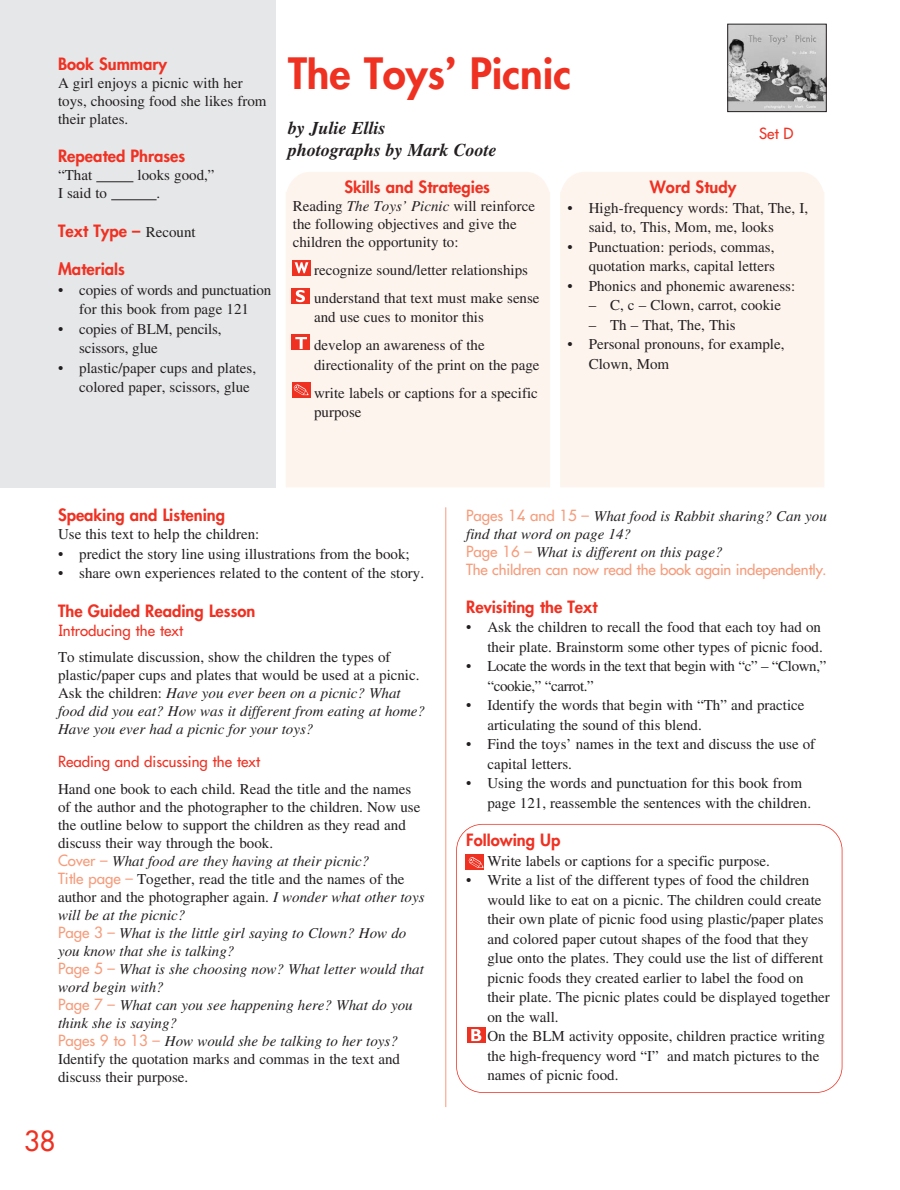
<style>
.page{position:relative;width:900px;height:1190px;background:#fff}
.page>*{position:absolute;margin:0;border:0;box-sizing:border-box;transform-origin:0 0}
.t1{font:700 42px "Emergent Futura NZ";color:#ef3122}
.t2{font:27px "Emergent Futura NZ";color:#ef3122}
.t3{font:italic 700 18px/22.5px "Times NZ";color:#231f20}
.t4{font:700 16.5px "Emergent Futura NZ";color:#ef3122}
.t5{font:15px/18px "Times NZ";color:#231f20}
.t6{font:italic 15px/18px "Times NZ";color:#231f20}
.t7{font:15px/19.5px "Times NZ";letter-spacing:-.025em;color:#231f20}
.t8{font:15px "Emergent Futura NZ";color:#ef3122}
.t9{font:15px "Emergent Futura NZ";letter-spacing:-.01em;color:#f69c7b}
.s1{font-family:"Times NZ";font-weight:400;font-size:15px;color:#231f20}
.s2{font-style:italic}
.s3{font-family:"Emergent Futura NZ";color:#f69c7b}
.s4{font-family:"Emergent Futura NZ";font-style:normal;color:#f69c7b}
</style>
<div class="page">
<div style="left:0;top:0;width:276px;height:487px;background:#e6e7e9"></div>
<div style="left:286px;top:172px;width:264px;height:315px;background:#fdf4ee"></div>
<div style="left:560px;top:172px;width:264px;height:315px;background:#fdf4ee"></div>
<img style="left:729px;top:26px;width:96px;height:84px">
<div style="left:727px;top:24px;width:100px;height:88px;border:1px solid #231f20"></div>
<hr style="left:445px;top:507px;width:1px;height:600px;background:#f69c7b">
<hr style="left:96px;top:181px;width:37px;height:1px;background:#231f20">
<hr style="left:111px;top:199px;width:46px;height:1px;background:#231f20">
<div style="left:466px;top:854px;width:18px;height:16px;background:#ef3122"></div>
<svg style="left:469px;top:857px;width:14px;height:10px"></svg>
<div style="left:292px;top:260px;width:19px;height:15px;background:#ef3122"></div>
<svg style="left:295px;top:262px;width:13px;height:11px"></svg>
<div style="left:292px;top:288px;width:18px;height:16px;background:#ef3122"></div>
<div style="left:292px;top:335px;width:18px;height:15px;background:#ef3122"></div>
<div style="left:292px;top:382px;width:18px;height:16px;background:#ef3122"></div>
<svg style="left:294px;top:384px;width:15px;height:11px"></svg>
<svg style="left:296px;top:290px;width:9px;height:12px"></svg>
<svg style="left:295px;top:337px;width:12px;height:12px"></svg>
<div style="left:467px;top:1027px;width:18px;height:15px;background:#ef3122"></div>
<svg style="left:471px;top:1029px;width:10px;height:12px"></svg>
<div style="left:456px;top:824px;width:386px;height:268px;border:2px solid #ef3122;border-radius:26px"></div>
<p class="t4" style="left:58px;top:57px;width:111px">Book Summary</p>
<p class="t5" style="left:58px;top:75px;width:210px">A girl enjoys a picnic with her toys, choosing food she likes from their plates.</p>
<p class="t4" style="left:58px;top:150px;width:129px">Repeated Phrases</p>
<p class="t5" style="left:58px;top:168px;width:36px">“That</p>
<p class="t5" style="left:138px;top:168px;width:79px">looks good,”</p>
<p class="t5" style="left:58px;top:186px;width:51px">I said to</p>
<p class="t5" style="left:157px;top:186px;width:5px">.</p>
<p class="t4" style="left:58px;top:224px;width:139px">Text Type – <span class="s1">Recount</span></p>
<p class="t4" style="left:58px;top:262px;width:68px">Materials</p>
<p class="t5" style="left:58px;top:281px;width:215px;line-height:19.5px;text-align:center">• copies of words and punctuation for this book from page 121</p>
<p class="t5" style="left:79px;top:320px;width:144px;line-height:19.5px;text-indent:-21px">• copies of BLM, pencils, scissors, glue</p>
<p class="t5" style="left:79px;top:359px;width:178px;line-height:19.5px;text-indent:-21px">• plastic/paper cups and plates, colored paper, scissors, glue</p>
<h1 class="t1" style="left:288px;top:57px;width:285px">The Toys’ Picnic</h1>
<p class="t3" style="left:288px;top:118px;width:210px">by Julie Ellis<br>photographs by Mark Coote</p>
<p class="t8" style="left:759px;top:128px;width:36px">Set D</p>
<p class="t4" style="left:344px;top:180px;width:147px">Skills and Strategies</p>
<p class="t5" style="left:293px;top:198px;width:244px">Reading <span class="s2">The Toys’ Picnic</span> will reinforce the following objectives and give the children the opportunity to:</p>
<p class="t5" style="left:314px;top:257px;width:227px;line-height:28px">recognize sound/letter relationships understand that text must make sense</p>
<p class="t5" style="left:314px;top:305px;width:172px;line-height:28px">and use cues to monitor this develop an awareness of the</p>
<p class="t5" style="left:314px;top:352px;width:227px;line-height:28px">directionality of the print on the page write labels or captions for a specific</p>
<p class="t5" style="left:314px;top:405px;width:49px">purpose</p>
<p class="t4" style="left:650px;top:181px;width:88px">Word Study</p>
<p class="t5" style="left:589px;top:199px;width:221px;line-height:19.5px;text-indent:-21px">• High-frequency words: That, The, I, said, to, This, Mom, me, looks</p>
<p class="t5" style="left:568px;top:238px;width:209px;line-height:19.5px;text-align:right">• Punctuation: periods, commas, quotation marks, capital letters</p>
<p class="t5" style="left:568px;top:278px;width:229px">• Phonics and phonemic awareness:</p>
<p class="t5" style="left:589px;top:297px;width:194px">– C, c – Clown, carrot, cookie</p>
<p class="t5" style="left:589px;top:317px;width:148px">– Th – That, The, This</p>
<p class="t5" style="left:589px;top:336px;width:197px;line-height:19.5px;text-indent:-21px">• Personal pronouns, for example,<br>Clown, Mom</p>
<p class="t4" style="left:58px;top:509px;width:169px">Speaking and Listening</p>
<p class="t5" style="left:58px;top:527px;width:203px">Use this text to help the children:</p>
<p class="t5" style="left:58px;top:546px;width:353px">• predict the story line using illustrations from the book;</p>
<p class="t5" style="left:58px;top:566px;width:368px">• share own experiences related to the content of the story.</p>
<p class="t4" style="left:58px;top:604px;width:199px">The Guided Reading Lesson</p>
<p class="t8" style="left:58px;top:624px;width:126px">Introducing the text</p>
<p class="t5" style="left:58px;top:649px;width:368px">To stimulate discussion, show the children the types of plastic/paper cups and plates that would be used at a picnic.<br>Ask the children: <span class="s2">Have you ever been on a picnic? What food did you eat? How was it different from eating at home?<br>Have you ever had a picnic for your toys?</span></p>
<p class="t8" style="left:58px;top:755px;width:204px">Reading and discussing the text</p>
<p class="t5" style="left:58px;top:781px;width:368px">Hand one book to each child. Read the title and the names of the author and the photographer to the children. Now use the outline below to support the children as they read and discuss their way through the book.<br><span class="s3">Cover –</span> <span class="s2">What food are they having at their picnic?<br></span><span class="s3">Title page –</span> Together, read the title and the names of the author and the photographer again. <span class="s2">I wonder what other toys will be at the picnic?<br></span><span class="s3">Page 3 –</span> <span class="s2">What is the little girl saying to Clown? How do you know that she is talking?<br></span><span class="s3">Page 5 –</span> <span class="s2">What is she choosing now? What letter would that word begin with?<br></span><span class="s3">Page 7 –</span> <span class="s2">What can you see happening here? What do you think she is saying?<br></span><span class="s3">Pages 9 to 13 –</span> <span class="s2">How would she be talking to her toys?<br></span>Identify the quotation marks and commas in the text and discuss their purpose.</p>
<h2 class="t2" style="left:24px;top:1130px;width:33px">38</h2>
<p class="t6" style="left:466px;top:508px;width:362px"><span class="s4">Pages 14 and 15 –</span> What food is Rabbit sharing? Can you find that word on page 14?<br><span class="s4">Page 16 –</span> What is different on this page?</p>
<p class="t9" style="left:466px;top:563px;width:361px">The children can now read the book again independently.</p>
<p class="t4" style="left:466px;top:600px;width:133px">Revisiting the Text</p>
<p class="t5" style="left:466px;top:619px;width:358px;line-height:19.5px;text-align:right">• Ask the children to recall the food that each toy had on their plate. Brainstorm some other types of picnic food.</p>
<p class="t7" style="left:487px;top:658px;width:340px;text-indent:-21px">• Locate the words in the text that begin with “c” – “Clown,” “cookie,” “carrot.”</p>
<p class="t5" style="left:487px;top:697px;width:319px;line-height:19.5px;text-indent:-21px">• Identify the words that begin with “Th” and practice articulating the sound of this blend.</p>
<p class="t5" style="left:487px;top:736px;width:329px;line-height:19.5px;text-indent:-21px">• Find the toys’ names in the text and discuss the use of capital letters.</p>
<p class="t5" style="left:487px;top:775px;width:325px;line-height:19.5px;text-indent:-21px">• Using the words and punctuation for this book from page 121, reassemble the sentences with the children.</p>
<p class="t4" style="left:466px;top:834px;width:96px">Following Up</p>
<p class="t5" style="left:487px;top:853px;width:284px">Write labels or captions for a specific purpose.</p>
<p class="t5" style="left:487px;top:872px;width:344px;line-height:19.5px;text-indent:-21px">• Write a list of the different types of food the children would like to eat on a picnic. The children could create their own plate of picnic food using plastic/paper plates and colored paper cutout shapes of the food that they glue onto the plates. They could use the list of different picnic foods they created earlier to label the food on their plate. The picnic plates could be displayed together on the wall.<br>On the BLM activity opposite, children practice writing the high-frequency word “I” and match pictures to the names of picnic food.</p>
</div>
